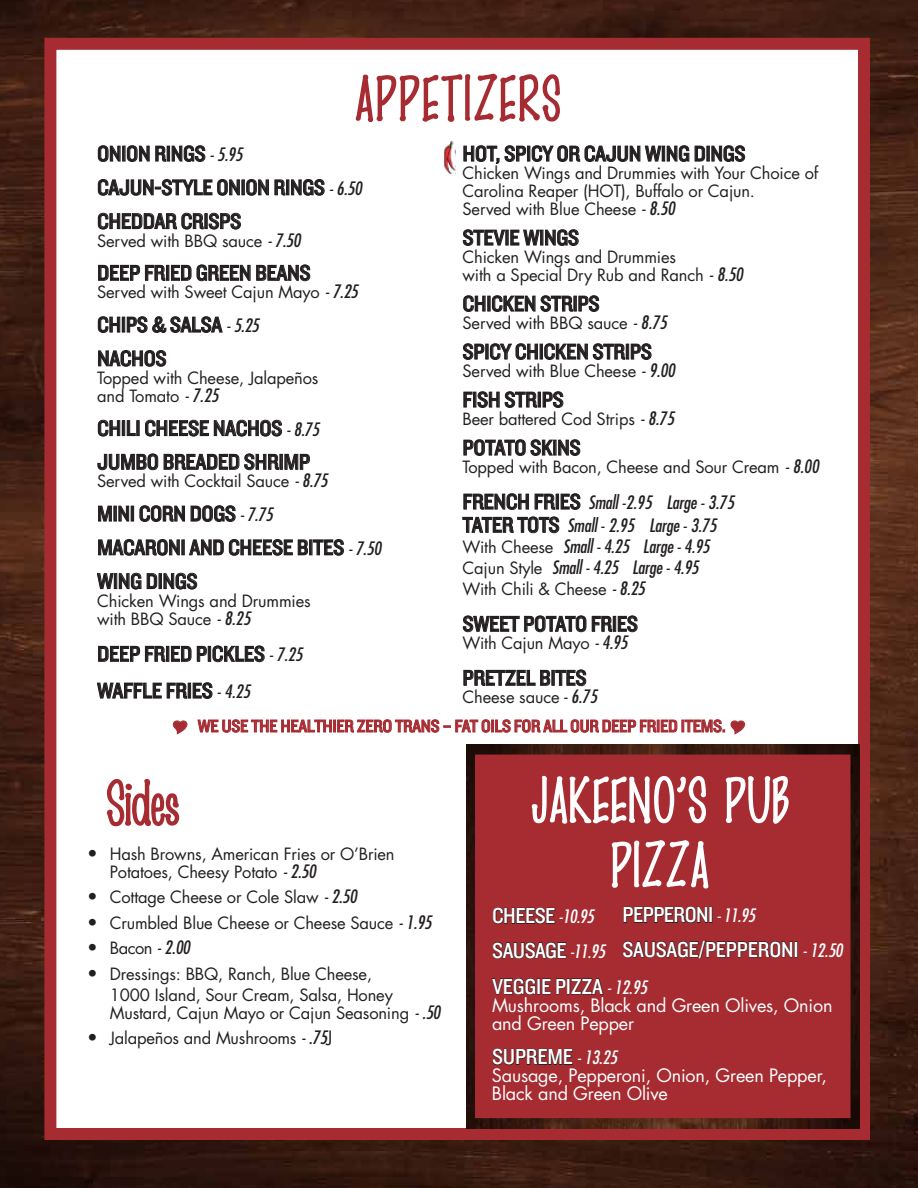
<style>
.page{position:relative;width:918px;height:1188px;background:#fff}
.page>*{position:absolute;margin:0;border:0;box-sizing:border-box;transform-origin:0 0}
.t1{font:54px/64.8px "Marker Fine Point";letter-spacing:.04em;color:#fff;text-align:center}
.t2{font:54px "Marker Fine Point";letter-spacing:.06em;color:#a62c32}
.t3{font:22.5px/33.8px "Knockout 30 Junior Welterwt";letter-spacing:-.01em;color:#231f20}
.t4{font:22.5px/34.5px "Knockout 30 Junior Welterwt";letter-spacing:-.01em;color:#fff}
.t5{font:italic condensed 18px/23.2px "Futura Std";letter-spacing:-.01em;color:#231f20}
.t6{font:18px/18px "Futura Std";letter-spacing:-.01em;color:#fff}
.t7{font:18px "Knockout 30 Junior Welterwt";letter-spacing:-.01em;color:#a62c32}
.t8{font:16.5px/18px "Futura Std";letter-spacing:-.01em;color:#231f20}
.s1{font-family:"Futura Std";font-style:italic;font-stretch:condensed;font-size:18px}
.s2{font-style:italic;font-stretch:condensed;font-size:18px}
.s3{font-family:"Knockout 30 Junior Welterwt";font-style:normal;font-stretch:normal;font-size:22.5px}
.s4{font-style:normal;font-stretch:normal;font-size:16.5px}
.s5{font-size:18px}
</style>
<div class="page">
<img style="left:0;top:0;width:918px;height:1188px">
<div style="left:44px;top:38px;width:826px;height:1102px;background:#fff;border:12px solid #a62c32"></div>
<svg style="left:106px;top:779px;width:74px;height:48px"></svg>
<img style="left:466px;top:744px;width:393px;height:385px">
<div style="left:475px;top:755px;width:375px;height:363px;background:#a62c32"></div>
<svg style="left:725px;top:776px;width:64px;height:48px"></svg>
<svg style="left:492px;top:978px;width:44px;height:17px"></svg>
<div style="left:537px;top:979px;width:3px;height:15px;border:1px solid #231f20"></div>
<svg style="left:542px;top:978px;width:62px;height:17px"></svg>
<svg style="left:492px;top:1048px;width:81px;height:18px"></svg>
<svg style="left:355px;top:73px;width:390px;height:91px"></svg>
<svg style="left:463px;top:229px;width:116px;height:17px"></svg>
<svg style="left:463px;top:295px;width:136px;height:17px"></svg>
<svg style="left:463px;top:343px;width:162px;height:17px"></svg>
<div style="left:626px;top:344px;width:3px;height:15px;border:1px solid #231f20"></div>
<svg style="left:631px;top:343px;width:21px;height:17px"></svg>
<svg style="left:463px;top:391px;width:101px;height:17px"></svg>
<svg style="left:463px;top:439px;width:118px;height:17px"></svg>
<svg style="left:463px;top:493px;width:118px;height:17px"></svg>
<svg style="left:462px;top:516px;width:98px;height:17px"></svg>
<svg style="left:463px;top:615px;width:149px;height:17px"></svg>
<div style="left:613px;top:616px;width:3px;height:15px;border:1px solid #231f20"></div>
<svg style="left:618px;top:615px;width:20px;height:17px"></svg>
<svg style="left:463px;top:669px;width:124px;height:17px"></svg>
<svg style="left:98px;top:145px;width:108px;height:17px"></svg>
<svg style="left:98px;top:179px;width:227px;height:17px"></svg>
<svg style="left:98px;top:213px;width:143px;height:17px"></svg>
<svg style="left:98px;top:264px;width:213px;height:17px"></svg>
<svg style="left:98px;top:316px;width:23px;height:17px"></svg>
<div style="left:122px;top:317px;width:3px;height:15px;border:1px solid #231f20"></div>
<svg style="left:127px;top:316px;width:96px;height:17px"></svg>
<svg style="left:98px;top:350px;width:69px;height:17px"></svg>
<svg style="left:98px;top:420px;width:23px;height:17px"></svg>
<div style="left:122px;top:421px;width:3px;height:15px;border:1px solid #231f20"></div>
<svg style="left:127px;top:420px;width:12px;height:16px"></svg>
<svg style="left:145px;top:420px;width:137px;height:17px"></svg>
<svg style="left:97px;top:453px;width:213px;height:17px"></svg>
<svg style="left:98px;top:505px;width:31px;height:17px"></svg>
<div style="left:131px;top:506px;width:3px;height:15px;border:1px solid #231f20"></div>
<svg style="left:139px;top:505px;width:97px;height:17px"></svg>
<svg style="left:98px;top:539px;width:246px;height:17px"></svg>
<svg style="left:97px;top:573px;width:101px;height:17px"></svg>
<svg style="left:98px;top:645px;width:167px;height:17px"></svg>
<svg style="left:97px;top:682px;width:116px;height:17px"></svg>
<img style="left:444px;top:141px;width:11px;height:33px">
<svg style="left:492px;top:942px;width:75px;height:17px"></svg>
<svg style="left:493px;top:775px;width:219px;height:149px"></svg>
<svg style="left:623px;top:940px;width:174px;height:19px"></svg>
<svg style="left:173px;top:720px;width:15px;height:14px"></svg>
<svg style="left:197px;top:719px;width:548px;height:15px"></svg>
<h1 class="t2" style="left:357px;top:64px;width:206px">APPETIZERS</h1>
<h2 class="t3" style="left:97px;top:136px;width:266px">ONION RINGS <span class="s1">- 5.95<br></span>CAJUN-STYLE ONION RINGS <span class="s1">- 6.50<br></span>CHEDDAR CRISPS</h2>
<p class="t8" style="left:97px;top:232px;width:205px">Served with BBQ sauce <span class="s2">- 7.50</span></p>
<h2 class="t3" style="left:97px;top:255px;width:215px">DEEP FRIED GREEN BEANS</h2>
<p class="t8" style="left:97px;top:283px;width:262px">Served with Sweet Cajun Mayo <span class="s2">- 7.25</span></p>
<h2 class="t3" style="left:97px;top:307px;width:163px">CHIPS &amp; SALSA <span class="s1">- 5.25<br></span>NACHOS</h2>
<p class="t8" style="left:97px;top:369px;width:223px">Topped with Cheese, Jalapeños and Tomato <span class="s2">- 7.25</span></p>
<h2 class="t3" style="left:97px;top:410px;width:223px">CHILI CHEESE NACHOS <span class="s1">- 8.75<br></span>JUMBO BREADED SHRIMP</h2>
<p class="t8" style="left:97px;top:472px;width:232px">Served with Cocktail Sauce <span class="s2">- 8.75</span></p>
<h2 class="t3" style="left:97px;top:496px;width:285px">MINI CORN DOGS <span class="s1">- 7.75<br></span>MACARONI AND CHEESE BITES <span class="s1">- 7.50<br></span>WING DINGS</h2>
<p class="t8" style="left:97px;top:592px;width:215px">Chicken Wings and Drummies with BBQ Sauce <span class="s2">- 8.25</span></p>
<h2 class="t3" style="left:97px;top:635px;width:207px;line-height:36.8px">DEEP FRIED PICKLES <span class="s1">- 7.25<br></span>WAFFLE FRIES <span class="s1">- 4.25</span></h2>
<h2 class="t3" style="left:463px;top:136px;width:284px">HOT, SPICY OR CAJUN WING DINGS</h2>
<p class="t8" style="left:463px;top:164px;width:357px">Chicken Wings and Drummies with Your Choice of<br>Carolina Reaper (HOT), Buffalo or Cajun.<br>Served with Blue Cheese <span class="s2">- 8.50</span></p>
<h2 class="t3" style="left:463px;top:220px;width:118px">STEVIE WINGS</h2>
<p class="t8" style="left:463px;top:248px;width:282px">Chicken Wings and Drummies<br>with a Special Dry Rub and Ranch <span class="s2">- 8.50</span></p>
<h2 class="t3" style="left:463px;top:286px;width:138px">CHICKEN STRIPS</h2>
<p class="t8" style="left:463px;top:314px;width:206px">Served with BBQ sauce <span class="s2">- 8.75</span></p>
<h2 class="t3" style="left:463px;top:334px;width:191px">SPICY CHICKEN STRIPS</h2>
<p class="t8" style="left:463px;top:362px;width:214px">Served with Blue Cheese <span class="s2">- 9.00</span></p>
<h2 class="t3" style="left:463px;top:382px;width:103px">FISH STRIPS</h2>
<p class="t8" style="left:463px;top:410px;width:213px">Beer battered Cod Strips <span class="s2">- 8.75</span></p>
<h2 class="t3" style="left:463px;top:430px;width:120px">POTATO SKINS</h2>
<p class="t8" style="left:463px;top:458px;width:358px">Topped with Bacon, Cheese and Sour Cream <span class="s2">- 8.00</span></p>
<p class="t5" style="left:463px;top:491px;width:273px"><span class="s3">FRENCH FRIES</span> Small -2.95 Large - 3.75<br><span class="s3">TATER TOTS</span> Small - 2.95 Large - 3.75</p>
<p class="t5" style="left:463px;top:537px;width:249px;line-height:21px"><span class="s4">With Cheese</span> Small - 4.25 Large - 4.95<br><span class="s4">Cajun Style</span> Small - 4.25 Large - 4.95</p>
<p class="t8" style="left:463px;top:580px;width:184px">With Chili &amp; Cheese <span class="s2">- 8.25</span></p>
<h2 class="t3" style="left:463px;top:606px;width:177px">SWEET POTATO FRIES</h2>
<p class="t8" style="left:463px;top:634px;width:166px">With Cajun Mayo <span class="s2">- 4.95</span></p>
<h2 class="t3" style="left:463px;top:660px;width:126px">PRETZEL BITES</h2>
<p class="t8" style="left:463px;top:688px;width:136px">Cheese sauce <span class="s2">- 6.75</span></p>
<p class="t7" style="left:198px;top:714px;width:530px">WE USE THE HEALTHIER ZERO TRANS – FAT OILS FOR ALL OUR DEEP FRIED ITEMS.</p>
<h1 class="t2" style="left:108px;top:769px;width:74px">Sides</h1>
<p class="t8" style="left:110px;top:845px;width:286px;text-indent:-22px"><span class="s5">•</span> Hash Browns, American Fries or O’Brien<br>Potatoes, Cheesy Potato <span class="s2">- 2.50</span></p>
<p class="t8" style="left:87px;top:888px;width:271px"><span class="s5">•</span> Cottage Cheese or Cole Slaw <span class="s2">- 2.50</span></p>
<p class="t8" style="left:87px;top:914px;width:346px"><span class="s5">•</span> Crumbled Blue Cheese or Cheese Sauce <span class="s2">- 1.95</span></p>
<p class="t8" style="left:87px;top:939px;width:104px"><span class="s5">•</span> Bacon <span class="s2">- 2.00</span></p>
<p class="t8" style="left:110px;top:963px;width:285px;line-height:21px;text-indent:-23px"><span class="s5">•</span> Dressings: BBQ, Ranch, Blue Cheese,<br>1000 Island, Sour Cream, Salsa, Honey</p>
<p class="t8" style="left:110px;top:1004px;width:332px">Mustard, Cajun Mayo or Cajun Seasoning <span class="s2">- .50</span></p>
<p class="t8" style="left:87px;top:1029px;width:247px"><span class="s5">•</span> Jalapeños and Mushrooms <span class="s2">- .75</span><span class="s5">J</span></p>
<h1 class="t1" style="left:532px;top:766px;width:259px">JAKEENO’S PUB<br>PIZZA</h1>
<h2 class="t4" style="left:492px;top:898px;width:114px">CHEESE <span class="s1">-10.95<br></span>SAUSAGE <span class="s1">-11.95</span></h2>
<h2 class="t4" style="left:622px;top:897px;width:222px">PEPPERONI <span class="s1">- 11.95<br></span>SAUSAGE/PEPPERONI <span class="s1">- 12.50</span></h2>
<h2 class="t4" style="left:492px;top:968px;width:157px">VEGGIE PIZZA <span class="s1">- 12.95</span></h2>
<p class="t6" style="left:492px;top:996px;width:342px">Mushrooms, Black and Green Olives, Onion and Green Pepper</p>
<h2 class="t4" style="left:492px;top:1039px;width:127px">SUPREME <span class="s1">- 13.25</span></h2>
<p class="t6" style="left:492px;top:1067px;width:337px">Sausage, Pepperoni, Onion, Green Pepper,<br>Black and Green Olive</p>
</div>
